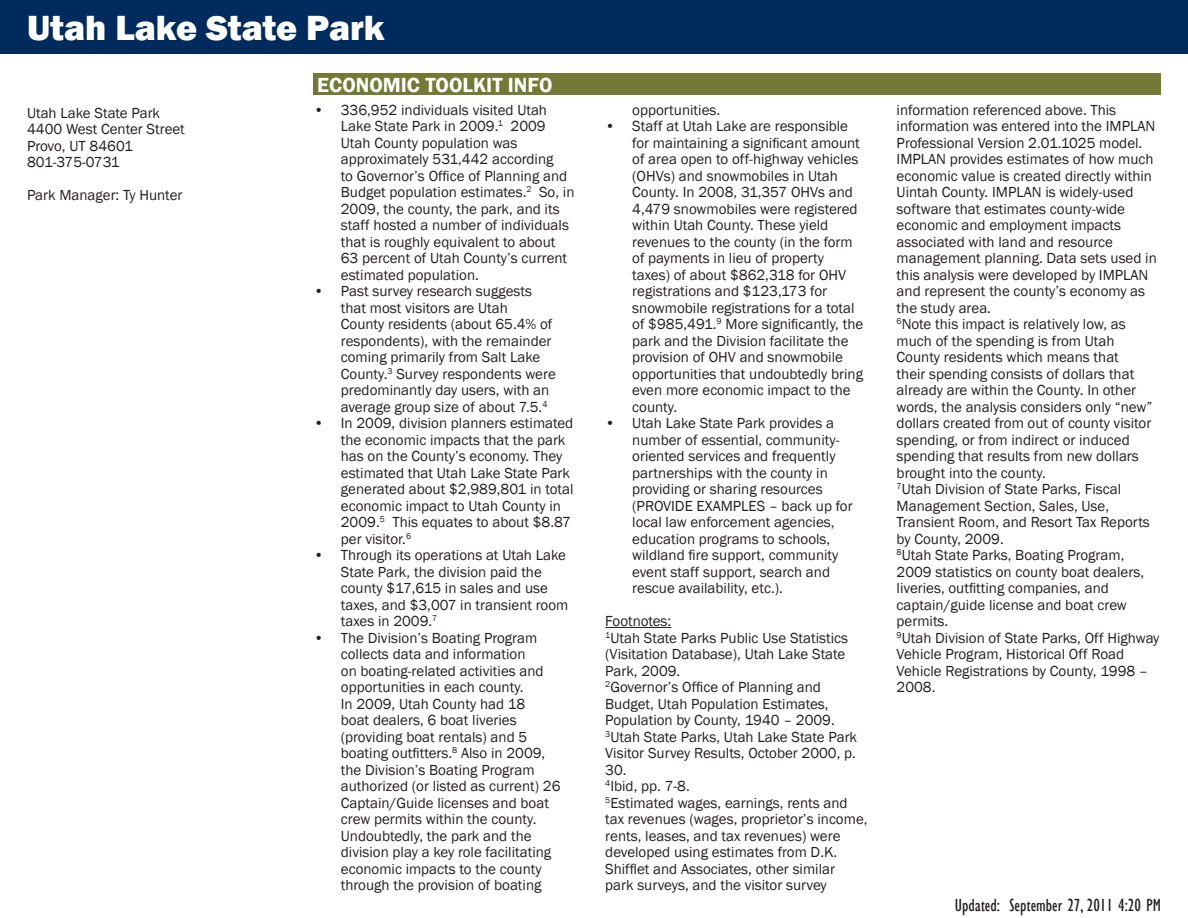
<style>
.page{position:relative;width:1188px;height:918px;background:#fff}
.page>*{position:absolute;margin:0;border:0;box-sizing:border-box;transform-origin:0 0}
.t1{font:800 36px "Franklin Gothic";color:#fff}
.t2{font:600 21px "Franklin Gothic";color:#fff}
.t3{font:condensed 18px "Gill Sans";color:#231f20}
.t4{font:15px/16.5px "Franklin Gothic";color:#231f20}
.t5{font:15px "Franklin Gothic";letter-spacing:-.035em;color:#231f20}
</style>
<div class="page">
<div style="left:314px;top:74px;width:847px;height:21px;background:#737a35"></div>
<div style="left:0;top:0;width:1188px;height:54px;background:#002b5c"></div>
<hr style="left:605px;top:627px;width:66px;height:1px;background:#231f20">
<p class="t1" style="left:27px;top:4px;width:359px">Utah Lake State Park</p>
<p class="t4" style="left:27px;top:105px;width:135px">Utah Lake State Park</p>
<p class="t4" style="left:27px;top:121px;width:159px">4400 West Center Street</p>
<p class="t4" style="left:27px;top:138px;width:108px">Provo, UT 84601</p>
<p class="t5" style="left:27px;top:153px;width:94px">801-375-0731</p>
<p class="t4" style="left:27px;top:187px;width:157px">Park Manager: Ty Hunter</p>
<p class="t2" style="left:317px;top:72px;width:237px">ECONOMIC TOOLKIT INFO</p>
<p class="t4" style="left:341px;top:102px;width:235px;text-indent:-27px">• 336,952 individuals visited Utah Lake State Park in 2009.<sup>1</sup> 2009<br>Utah County population was approximately 531,442 according<br>to Governor’s Office of Planning and Budget population estimates.<sup>2</sup> So, in 2009, the county, the park, and its staff hosted a number of individuals that is roughly equivalent to about 63 percent of Utah County’s current estimated population.</p>
<p class="t4" style="left:341px;top:283px;width:216px;text-indent:-27px">• Past survey research suggests that most visitors are Utah<br>County residents (about 65.4% of respondents), with the remainder coming primarily from Salt Lake<br>County.<sup>3</sup> Survey respondents were predominantly day users, with an average group size of about 7.5.<sup>4</sup></p>
<p class="t4" style="left:341px;top:415px;width:234px;text-indent:-27px">• In 2009, division planners estimated the economic impacts that the park has on the County’s economy. They estimated that Utah Lake State Park generated about $2,989,801 in total economic impact to Utah County in<br>2009.<sup>5</sup> This equates to about $8.87 per visitor.<sup>6</sup></p>
<p class="t4" style="left:341px;top:547px;width:229px;text-indent:-27px">• Through its operations at Utah Lake<br>State Park, the division paid the county $17,615 in sales and use taxes, and $3,007 in transient room taxes in 2009.<sup>7</sup></p>
<p class="t4" style="left:341px;top:630px;width:221px;text-indent:-27px">• The Division’s Boating Program collects data and information<br>on boating-related activities and opportunities in each county.<br>In 2009, Utah County had 18<br>boat dealers, 6 boat liveries (providing boat rentals) and 5 boating outfitters.<sup>8</sup> Also in 2009, the Division’s Boating Program authorized (or listed as current) 26<br>Captain/Guide licenses and boat crew permits within the county.<br>Undoubtedly, the park and the division play a key role facilitating economic impacts to the county through the provision of boating</p>
<p class="t4" style="left:632px;top:102px;width:89px">opportunities.</p>
<p class="t4" style="left:632px;top:118px;width:233px;text-indent:-27px">• Staff at Utah Lake are responsible for maintaining a significant amount of area open to off-highway vehicles (OHVs) and snowmobiles in Utah<br>County. In 2008, 31,357 OHVs and<br>4,479 snowmobiles were registered within Utah County. These yield revenues to the county (in the form of payments in lieu of property taxes) of about $862,318 for OHV registrations and $123,173 for snowmobile registrations for a total of $985,491.<sup>9</sup> More significantly, the park and the Division facilitate the provision of OHV and snowmobile opportunities that undoubtedly bring even more economic impact to the county.</p>
<p class="t4" style="left:632px;top:415px;width:222px;text-indent:-27px">• Utah Lake State Park provides a number of essential, community&shy;oriented services and frequently partnerships with the county in providing or sharing resources (PROVIDE EXAMPLES – back up for local law enforcement agencies, education programs to schools, wildland fire support, community event staff support, search and rescue availability, etc.).</p>
<p class="t4" style="left:605px;top:613px;width:68px">Footnotes:</p>
<p class="t4" style="left:605px;top:630px;width:244px"><sup>1</sup>Utah State Parks Public Use Statistics (Visitation Database), Utah Lake State<br>Park, 2009.</p>
<p class="t4" style="left:605px;top:679px;width:231px"><sup>2</sup>Governor’s Office of Planning and<br>Budget, Utah Population Estimates,<br>Population by County, 1940 – 2009.</p>
<p class="t4" style="left:605px;top:729px;width:253px;text-align:justify"><sup>3</sup>Utah State Parks, Utah Lake State Park Visitor Survey Results, October 2000, p.<br>30.</p>
<p class="t4" style="left:605px;top:778px;width:86px"><sup>4</sup>Ibid, pp. 7-8.</p>
<p class="t4" style="left:605px;top:795px;width:264px"><sup>5</sup>Estimated wages, earnings, rents and tax revenues (wages, proprietor’s income, rents, leases, and tax revenues) were developed using estimates from D.K.<br>Shifflet and Associates, other similar<br>park surveys, and the visitor survey</p>
<p class="t4" style="left:897px;top:102px;width:262px">information referenced above. This information was entered into the IMPLAN Professional Version 2.01.1025 model.<br>IMPLAN provides estimates of how much economic value is created directly within Uintah County. IMPLAN is widely-used software that estimates county-wide economic and employment impacts associated with land and resource management planning. Data sets used in this analysis were developed by IMPLAN and represent the county’s economy as the study area.</p>
<p class="t4" style="left:897px;top:316px;width:257px"><sup>6</sup>Note this impact is relatively low, as much of the spending is from Utah County residents which means that<br>their spending consists of dollars that already are within the County. In other words, the analysis considers only “new” dollars created from out of county visitor spending, or from indirect or induced spending that results from new dollars brought into the county.</p>
<p class="t4" style="left:897px;top:481px;width:255px"><sup>7</sup>Utah Division of State Parks, Fiscal<br>Management Section, Sales, Use,<br>Transient Room, and Resort Tax Reports by County, 2009.</p>
<p class="t4" style="left:897px;top:547px;width:249px"><sup>8</sup>Utah State Parks, Boating Program,<br>2009 statistics on county boat dealers, liveries, outfitting companies, and captain/guide license and boat crew permits.</p>
<p class="t4" style="left:897px;top:630px;width:264px"><sup>9</sup>Utah Division of State Parks, Off Highway<br>Vehicle Program, Historical Off Road<br>Vehicle Registrations by County, 1998 –<br>2008.</p>
<p class="t3" style="left:955px;top:894px;width:47px">Updated:</p>
<p class="t3" style="left:1010px;top:894px;width:153px">September 27, 2011 4:20 PM</p>
</div>
